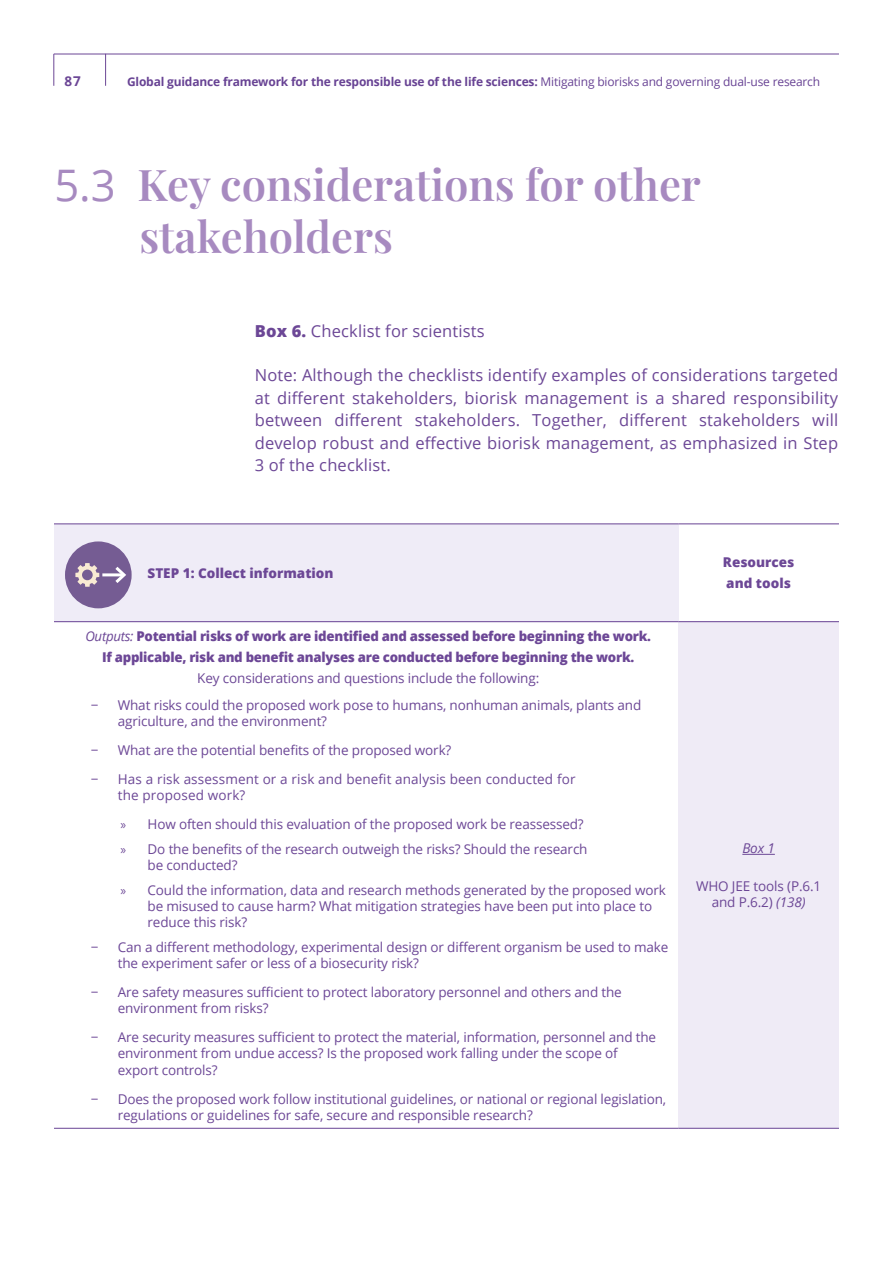
<style>
.page{position:relative;width:893px;height:1263px;background:#fff}
.page>*{position:absolute;margin:0;border:0;box-sizing:border-box;transform-origin:0 0}
.t1{font:600 43.5px/52.2px "Playfair Display";color:#a78ac0}
.t2{font:16.5px/22.5px "Open Sans";letter-spacing:.01em;color:#6c4796;text-align:justify}
.t3{font:13.5px/16.2px "Open Sans";letter-spacing:-.01em;color:#6c4796}
.t4{font:800 13.5px/21px "Open Sans";letter-spacing:-.02em;color:#6c4796;text-align:center}
.t5{font:13.5px/16.2px "Open Sans";letter-spacing:.01em;color:#6c4796}
.t6{font:800 13.5px/21px "Open Sans";color:#6c4796}
.t7{font:italic 13.5px "Open Sans";color:#6c4796}
.t8{font:700 13.5px "Open Sans";color:#6c4796}
.t9{font:700 12px "Open Sans";letter-spacing:-.015em;color:#684394}
.s1{font-weight:400}
.s2{font-family:"Open Sans";font-weight:400}
.s3{font-weight:800}
.s4{font-weight:400;font-style:italic}
.s5{font-family:"Myriad Pro"}
.s6{font-style:italic}
</style>
<div class="page">
<hr style="left:54px;top:54px;width:785px;height:1px;background:#6c4796">
<hr style="left:105px;top:54px;width:1px;height:32px;background:#6c4796">
<hr style="left:54px;top:54px;width:1px;height:32px;background:#6c4796">
<div style="left:54px;top:524px;width:624px;height:98px;background:#efecf7"></div>
<div style="left:678px;top:622px;width:161px;height:506px;background:#efebf6"></div>
<hr style="left:54px;top:524px;width:624px;height:1px;background:#684394">
<hr style="left:678px;top:524px;width:161px;height:1px;background:#684394">
<hr style="left:678px;top:621px;width:161px;height:1px;background:#684394">
<hr style="left:678px;top:1128px;width:161px;height:1px;background:#684394">
<hr style="left:54px;top:1128px;width:624px;height:1px;background:#684394">
<hr style="left:54px;top:621px;width:624px;height:1px;background:#684394">
<hr style="left:742px;top:854px;width:33px;height:1px;background:#6c4796">
<div style="left:65px;top:541px;width:67px;height:67px;background:#755c93;border-radius:50%"></div>
<svg style="left:75px;top:563px;width:24px;height:24px"></svg>
<hr style="left:102px;top:573px;width:22px;height:3px;background:#fff">
<svg style="left:112px;top:566px;width:14px;height:17px"></svg>
<p class="t8" style="left:65px;top:71px;width:18px">87</p>
<p class="t9" style="left:127px;top:73px;width:695px">Global guidance framework for the responsible use of the life sciences: <span class="s1">Mitigating biorisks and governing dual-use research</span></p>
<h1 class="t1" style="left:139px;top:154px;width:563px;text-indent:-85px"><span class="s2">5.3</span> Key considerations for other stakeholders</h1>
<p class="t2" style="left:255px;top:319px;width:232px"><span class="s3">Box 6.</span> Checklist for scientists</p>
<p class="t2" style="left:255px;top:364px;width:585px">Note: Although the checklists identify examples of considerations targeted at different stakeholders, biorisk management is a shared responsibility between different stakeholders. Together, different stakeholders will develop robust and effective biorisk management, as emphasized in Step 3 of the checklist.</p>
<p class="t6" style="left:148px;top:562px;width:188px">STEP 1: Collect information</p>
<p class="t6" style="left:723px;top:551px;width:73px">Resources and tools</p>
<p class="t4" style="left:85px;top:624px;width:567px"><span class="s4">Outputs:</span> Potential risks of work are identified and assessed before beginning the work.<br>If applicable, risk and benefit analyses are conducted before beginning the work.</p>
<p class="t3" style="left:197px;top:669px;width:344px">Key considerations and questions include the following:</p>
<p class="t3" style="left:91px;top:696px;width:9px">−</p>
<p class="t3" style="left:118px;top:696px;width:525px">What risks could the proposed work pose to humans, nonhuman animals, plants and agriculture, and the environment?</p>
<p class="t3" style="left:91px;top:742px;width:9px">−</p>
<p class="t3" style="left:118px;top:742px;width:335px">What are the potential benefits of the proposed work?</p>
<p class="t3" style="left:91px;top:771px;width:9px">−</p>
<p class="t5" style="left:118px;top:771px;width:459px">Has a risk assessment or a risk and benefit analysis been conducted for the proposed work?</p>
<p class="t3" style="left:121px;top:811px;width:468px;line-height:24.8px"><span class="s5">»</span> How often should this evaluation of the proposed work be reassessed? <span class="s5">»</span> Do the benefits of the research outweigh the risks? Should the research</p>
<p class="t3" style="left:121px;top:852px;width:547px;line-height:24.8px;text-indent:27px">be conducted?<br><span class="s5">»</span> Could the information, data and research methods generated by the proposed work</p>
<p class="t3" style="left:148px;top:898px;width:506px">be misused to cause harm? What mitigation strategies have been put into place to reduce this risk?</p>
<p class="t3" style="left:91px;top:938px;width:9px">−</p>
<p class="t3" style="left:118px;top:938px;width:552px">Can a different methodology, experimental design or different organism be used to make the experiment safer or less of a biosecurity risk?</p>
<p class="t3" style="left:91px;top:984px;width:9px">−</p>
<p class="t3" style="left:118px;top:984px;width:506px">Are safety measures sufficient to protect laboratory personnel and others and the environment from risks?</p>
<p class="t3" style="left:91px;top:1029px;width:9px">−</p>
<p class="t3" style="left:118px;top:1029px;width:540px">Are security measures sufficient to protect the material, information, personnel and the environment from undue access? Is the proposed work falling under the scope of export controls?</p>
<p class="t3" style="left:91px;top:1090px;width:9px">−</p>
<p class="t3" style="left:118px;top:1090px;width:550px">Does the proposed work follow institutional guidelines, or national or regional legislation, regulations or guidelines for safe, secure and responsible research?</p>
<p class="t7" style="left:742px;top:839px;width:34px">Box 1</p>
<p class="t3" style="left:696px;top:877px;width:127px;text-align:center">WHO JEE tools (P.6.1 and P.6.2) <span class="s6">(138)</span></p>
</div>
